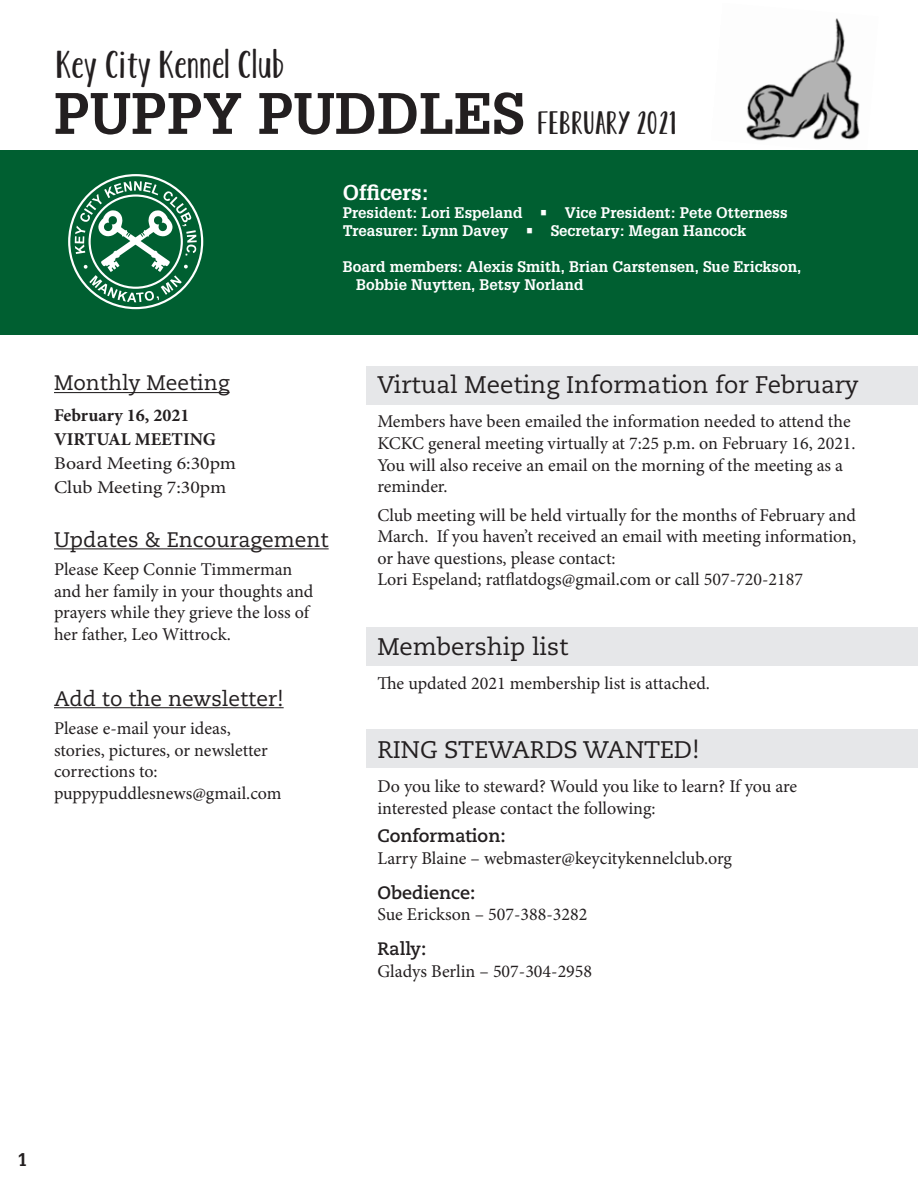
<style>
.page{position:relative;width:918px;height:1188px;background:#fff}
.page>*{position:absolute;margin:0;border:0;box-sizing:border-box;transform-origin:0 0}
.t1{font:700 57px "Glypha LT Std";color:#231f20}
.t2{font:700 36px "LUELLA";color:#231f20;scale:1.2 1}
.t3{font:700 30px "LUELLA";color:#231f20;scale:1.2 1}
.subhead{font:24px "Caecilia LT Std";color:#231f20}
.header_underlined{font:21px "Caecilia LT Std";color:#231f20}
.t4{font:700 21px "Glypha LT Std";color:#fff}
.body_text{font:18px/21.6px "Minion Pro";color:#231f20}
.body_text_no_spaceaf{font:18px/21.6px "Minion Pro";color:#231f20}
.body_text_no_spaceaf-2{font:18px "Minion Pro";color:#231f20;scale:1.1 1}
.body_text_no_spaceaf-3{font:700 18px "Minion Pro";color:#231f20}
.subhead_in_paragraph{font:700 18px "Caecilia LT Std";color:#231f20}
.t5{font:700 18px "Glypha LT Std";color:#231f20}
.t6{font:700 15px/18px "Glypha LT Std";color:#fff}
</style>
<div class="page">
<div style="left:367px;top:729px;width:551px;height:38px;background:#e6e7e9"></div>
<div style="left:367px;top:627px;width:551px;height:38px;background:#e6e7e9"></div>
<div style="left:367px;top:366px;width:551px;height:39px;background:#e6e7e9"></div>
<img style="left:746px;top:18px;width:114px;height:123px">
<div style="left:0;top:150px;width:918px;height:185px;background:#005f31"></div>
<svg style="left:75px;top:181px;width:122px;height:121px"></svg>
<hr style="left:54px;top:392px;width:176px;height:1px;background:#231f20">
<hr style="left:54px;top:548px;width:275px;height:1px;background:#231f20">
<hr style="left:54px;top:707px;width:230px;height:1px;background:#231f20">
<p class="t2" style="left:57px;top:42px;width:192px">Key City Kennel Club</p>
<p class="t1" style="left:54px;top:78px;width:472px">PUPPY PUDDLES</p>
<p class="t3" style="left:538px;top:104px;width:118px">FEBRUARY 2021</p>
<p class="t4" style="left:343px;top:179px;width:87px">Officers:</p>
<p class="t6" style="left:343px;top:203px;width:446px">President: Lori Espeland • Vice President: Pete Otterness</p>
<p class="t6" style="left:343px;top:221px;width:405px">Treasurer: Lynn Davey • Secretary: Megan Hancock</p>
<p class="t6" style="left:356px;top:257px;width:447px;text-indent:-14px">Board members: Alexis Smith, Brian Carstensen, Sue Erickson,<br>Bobbie Nuytten, Betsy Norland</p>
<p class="header_underlined" style="left:54px;top:371px;width:177px">Monthly Meeting</p>
<p class="body_text_no_spaceaf-3" style="left:54px;top:403px;width:137px">February 16, 2021</p>
<p class="body_text_no_spaceaf-3" style="left:54px;top:427px;width:164px">VIRTUAL MEETING</p>
<p class="body_text_no_spaceaf-2" style="left:54px;top:451px;width:167px">Board Meeting 6:30pm</p>
<p class="body_text_no_spaceaf-2" style="left:54px;top:475px;width:158px">Club Meeting 7:30pm</p>
<p class="header_underlined" style="left:54px;top:527px;width:276px">Updates &amp; Encouragement</p>
<p class="body_text" style="left:54px;top:559px;width:261px">Please Keep Connie Timmerman and her family in your thoughts and prayers while they grieve the loss of her father, Leo Wittrock.</p>
<p class="header_underlined" style="left:54px;top:686px;width:231px">Add to the newsletter!</p>
<p class="body_text" style="left:54px;top:718px;width:229px">Please e-mail your ideas, stories, pictures, or newsletter corrections to: puppypuddlesnews@gmail.com</p>
<p class="subhead" style="left:377px;top:371px;width:483px">Virtual Meeting Information for February</p>
<p class="body_text_no_spaceaf" style="left:377px;top:411px;width:480px">Members have been emailed the information needed to attend the KCKC general meeting virtually at 7:25 p.m. on February 16, 2021.<br>You will also receive an email on the morning of the meeting as a reminder.</p>
<p class="body_text" style="left:377px;top:504px;width:480px">Club meeting will be held virtually for the months of February and March. If you haven’t received an email with meeting information, or have questions, please contact:<br>Lori Espeland; ratflatdogs@gmail.com or call 507-720-2187</p>
<p class="subhead" style="left:377px;top:632px;width:193px">Membership list</p>
<p class="body_text" style="left:377px;top:672px;width:334px">The updated 2021 membership list is attached.</p>
<p class="subhead" style="left:377px;top:736px;width:324px">RING STEWARDS WANTED!</p>
<p class="body_text_no_spaceaf" style="left:377px;top:776px;width:421px">Do you like to steward? Would you like to learn? If you are interested please contact the following:</p>
<p class="subhead_in_paragraph" style="left:377px;top:825px;width:130px">Conformation:</p>
<p class="body_text_no_spaceaf" style="left:377px;top:847px;width:356px">Larry Blaine – webmaster@keycitykennelclub.org</p>
<p class="subhead_in_paragraph" style="left:377px;top:882px;width:100px">Obedience:</p>
<p class="body_text_no_spaceaf" style="left:377px;top:904px;width:212px">Sue Erickson – 507-388-3282</p>
<p class="subhead_in_paragraph" style="left:377px;top:938px;width:51px">Rally:</p>
<p class="body_text" style="left:377px;top:960px;width:216px">Gladys Berlin – 507-304-2958</p>
<p class="t5" style="left:18px;top:1148px;width:12px">1</p>
</div>
